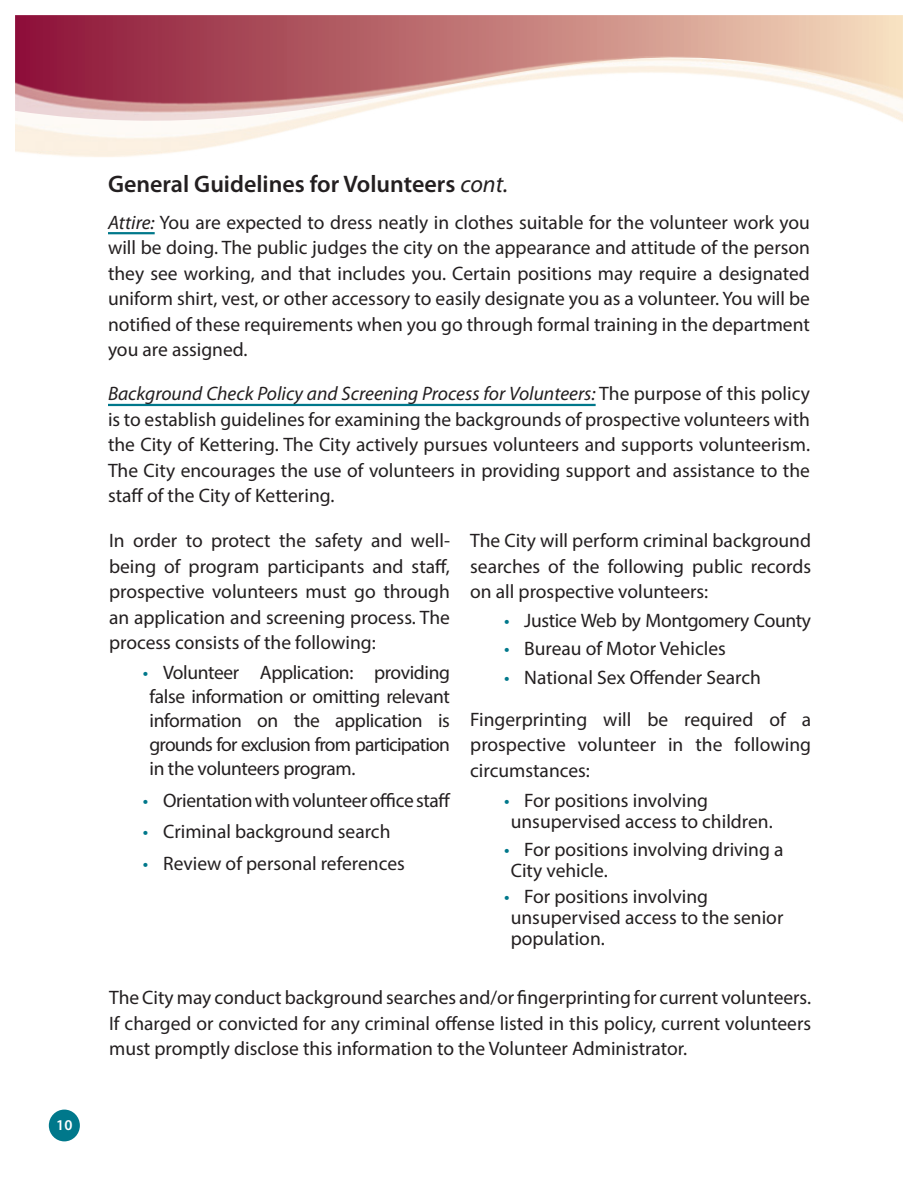
<style>
.page{position:relative;width:918px;height:1188px;background:#fff}
.page>*{position:absolute;margin:0;border:0;box-sizing:border-box;transform-origin:0 0}
.Paragraph_Style_2{font:600 24px "Myriad Pro";color:#231f20}
.t1{font:19.5px/25.5px "Myriad Pro";color:#231f20;text-align:justify}
.t2{font:19.5px "Myriad Pro";letter-spacing:-.02em;color:#231f20}
.t3{font:600 15px "Myriad Pro";color:#fff}
.s1{font-weight:400;font-style:italic}
.s2{font-style:italic}
.s3{color:#00788b}
</style>
<div class="page">
<div style="left:49px;top:1110px;width:31px;height:31px;background:#00788b;border-radius:50%"></div>
<hr style="left:108px;top:404px;width:488px;height:2px;background:#00788b">
<svg style="left:15px;top:15px;width:888px;height:34px;background:#c07677"></svg>
<img style="left:15px;top:49px;width:888px;height:108px">
<hr style="left:108px;top:232px;width:47px;height:2px;background:#00788b">
<p class="t3" style="left:56px;top:1116px;width:18px">10</p>
<p class="Paragraph_Style_2" style="left:108px;top:168px;width:402px">General Guidelines for Volunteers <span class="s1">cont.</span></p>
<p class="t1" style="left:108px;top:209px;width:704px"><span class="s2">Attire:</span> You are expected to dress neatly in clothes suitable for the volunteer work you will be doing. The public judges the city on the appearance and attitude of the person they see working, and that includes you. Certain positions may require a designated uniform shirt, vest, or other accessory to easily designate you as a volunteer. You will be notified of these requirements when you go through formal training in the department you are assigned.</p>
<p class="t1" style="left:108px;top:381px;width:704px"><span class="s2">Background Check Policy and Screening Process for Volunteers:</span> The purpose of this policy is to establish guidelines for examining the backgrounds of prospective volunteers with the City of Kettering. The City actively pursues volunteers and supports volunteerism.<br>The City encourages the use of volunteers in providing support and assistance to the staff of the City of Kettering.</p>
<p class="t1" style="left:109px;top:528px;width:342px">In order to protect the safety and well&shy;being of program participants and staff, prospective volunteers must go through an application and screening process. The process consists of the following:</p>
<p class="t1" style="left:150px;top:661px;width:302px;line-height:24px;text-indent:-7px"><span class="s3">•</span> Volunteer Application: providing false information or omitting relevant information on the application is grounds for exclusion from participation in the volunteers program.</p>
<p class="t2" style="left:143px;top:788px;width:309px"><span class="s3">•</span> Orientation with volunteer office staff</p>
<p class="t1" style="left:143px;top:819px;width:249px"><span class="s3">•</span> Criminal background search</p>
<p class="t1" style="left:143px;top:850px;width:263px"><span class="s3">•</span> Review of personal references</p>
<p class="t1" style="left:470px;top:528px;width:342px">The City will perform criminal background searches of the following public records on all prospective volunteers:</p>
<p class="t2" style="left:504px;top:608px;width:309px"><span class="s3">•</span> Justice Web by Montgomery County</p>
<p class="t1" style="left:504px;top:636px;width:223px"><span class="s3">•</span> Bureau of Motor Vehicles</p>
<p class="t1" style="left:504px;top:664px;width:259px"><span class="s3">•</span> National Sex Offender Search</p>
<p class="t1" style="left:470px;top:706px;width:342px">Fingerprinting will be required of a prospective volunteer in the following circumstances:</p>
<p class="t1" style="left:511px;top:790px;width:264px;line-height:21px;text-indent:-7px"><span class="s3">•</span> For positions involving unsupervised access to children.</p>
<p class="t1" style="left:511px;top:839px;width:274px;line-height:21px;text-indent:-7px"><span class="s3">•</span> For positions involving driving a<br>City vehicle.</p>
<p class="t1" style="left:511px;top:886px;width:274px;line-height:21px;text-align:left;text-indent:-7px"><span class="s3">•</span> For positions involving unsupervised access to the senior population.</p>
<p class="t1" style="left:109px;top:985px;width:704px">The City may conduct background searches and/or fingerprinting for current volunteers.<br>If charged or convicted for any criminal offense listed in this policy, current volunteers must promptly disclose this information to the Volunteer Administrator.</p>
</div>
